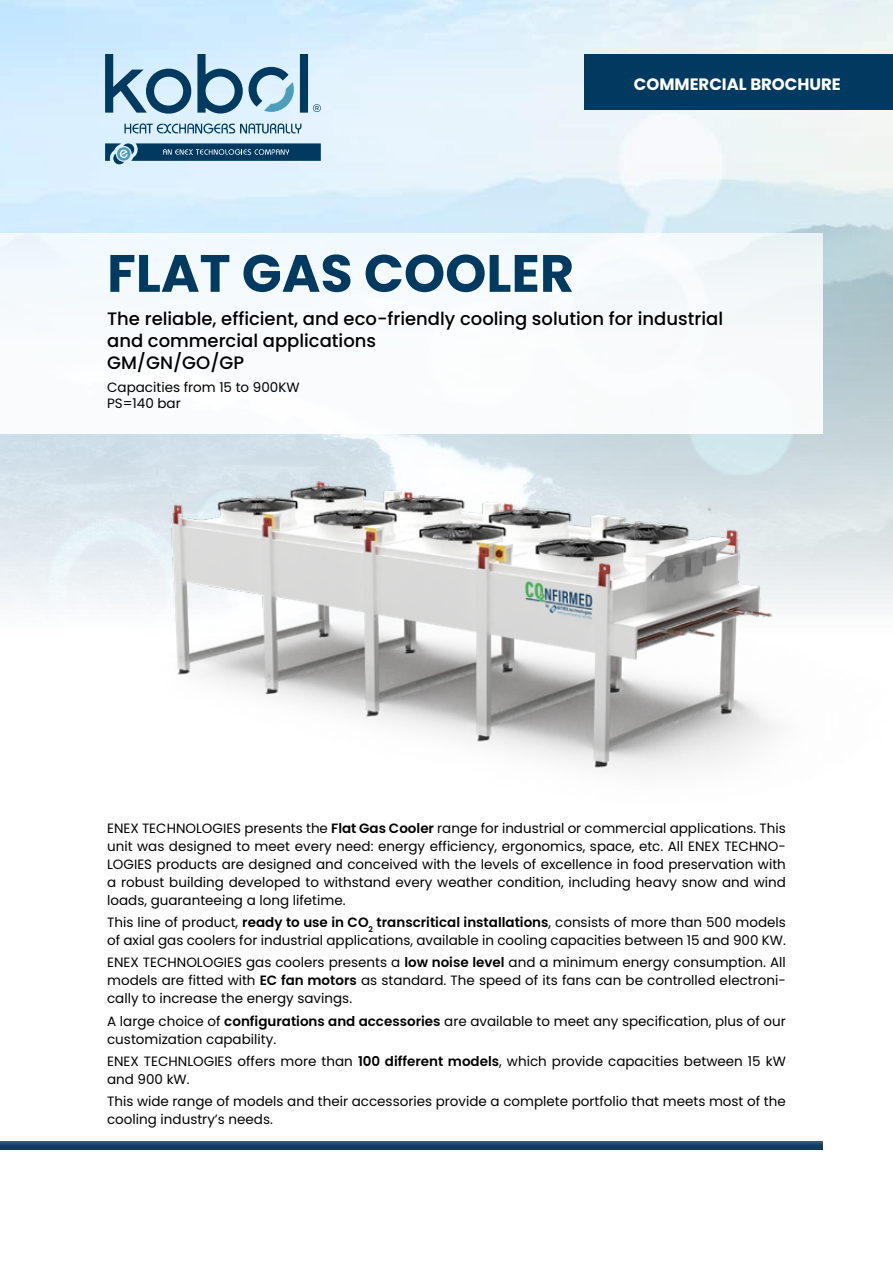
<style>
.page{position:relative;width:893px;height:1263px;background:#fff}
.page>*{position:absolute;margin:0;border:0;box-sizing:border-box;transform-origin:0 0}
.t1{font:700 52.5px "Poppins";color:#013a60}
.t2{font:500 18px/21.6px "Poppins";color:#000}
.t3{font:700 16.5px "Poppins";color:#fff}
.t4{font:13.5px/18px "Poppins";color:#000}
.s1{font-weight:600}
</style>
<div class="page">
<img style="left:0;top:0;width:893px;height:1150px">
<div style="left:0;top:234px;width:823px;height:200px;background:#f5fafd"></div>
<svg style="left:0;top:1141px;width:823px;height:8px;background:#1e4567"></svg>
<div style="left:585px;top:54px;width:308px;height:55px;background:#013a60"></div>
<img style="left:0;top:338px;width:893px;height:573px">
<svg style="left:105px;top:54px;width:216px;height:60px;background:#8fb1c8"></svg>
<svg style="left:105px;top:143px;width:216px;height:22px;background:#467391"></svg>
<svg style="left:124px;top:123px;width:177px;height:11px;background:#95b4c9"></svg>
<p class="t3" style="left:634px;top:75px;width:209px">COMMERCIAL BROCHURE</p>
<h1 class="t1" style="left:107px;top:243px;width:468px">FLAT GAS COOLER</h1>
<h2 class="t2" style="left:107px;top:308px;width:617px">The reliable, efficient, and eco-friendly cooling solution for industrial and commercial applications<br>GM/GN/GO/GP</h2>
<p class="t4" style="left:107px;top:379px;width:194px;line-height:16.2px">Capacities from 15 to 900KW<br>PS=140 bar</p>
<p class="t4" style="left:107px;top:819px;width:680px;text-align:justify">ENEX TECHNOLOGIES presents the <span class="s1">Flat Gas Cooler</span> range for industrial or commercial applications. This unit was designed to meet every need: energy efficiency, ergonomics, space, etc. All ENEX TECHNO-LOGIES products are designed and conceived with the levels of excellence in food preservation with a robust building developed to withstand every weather condition, including heavy snow and wind loads, guaranteeing a long lifetime.</p>
<p class="t4" style="left:107px;top:913px;width:680px">This line of product, <span class="s1">ready to use in CO</span><sub>2</sub> <span class="s1">transcritical installations</span>, consists of more than 500 models of axial gas coolers for industrial applications, available in cooling capacities between 15 and 900 KW.</p>
<p class="t4" style="left:107px;top:954px;width:680px;text-align:justify">ENEX TECHNOLOGIES gas coolers presents a <span class="s1">low noise level</span> and a minimum energy consumption. All models are fitted with <span class="s1">EC fan motors</span> as standard. The speed of its fans can be controlled electroni&shy;cally to increase the energy savings.</p>
<p class="t4" style="left:107px;top:1012px;width:680px">A large choice of <span class="s1">configurations and accessories</span> are available to meet any specification, plus of our customization capability.</p>
<p class="t4" style="left:107px;top:1052px;width:680px">ENEX TECHNLOGIES offers more than <span class="s1">100 different models</span>, which provide capacities between 15 kW and 900 kW.</p>
<p class="t4" style="left:107px;top:1092px;width:680px">This wide range of models and their accessories provide a complete portfolio that meets most of the cooling industry’s needs.</p>
</div>
